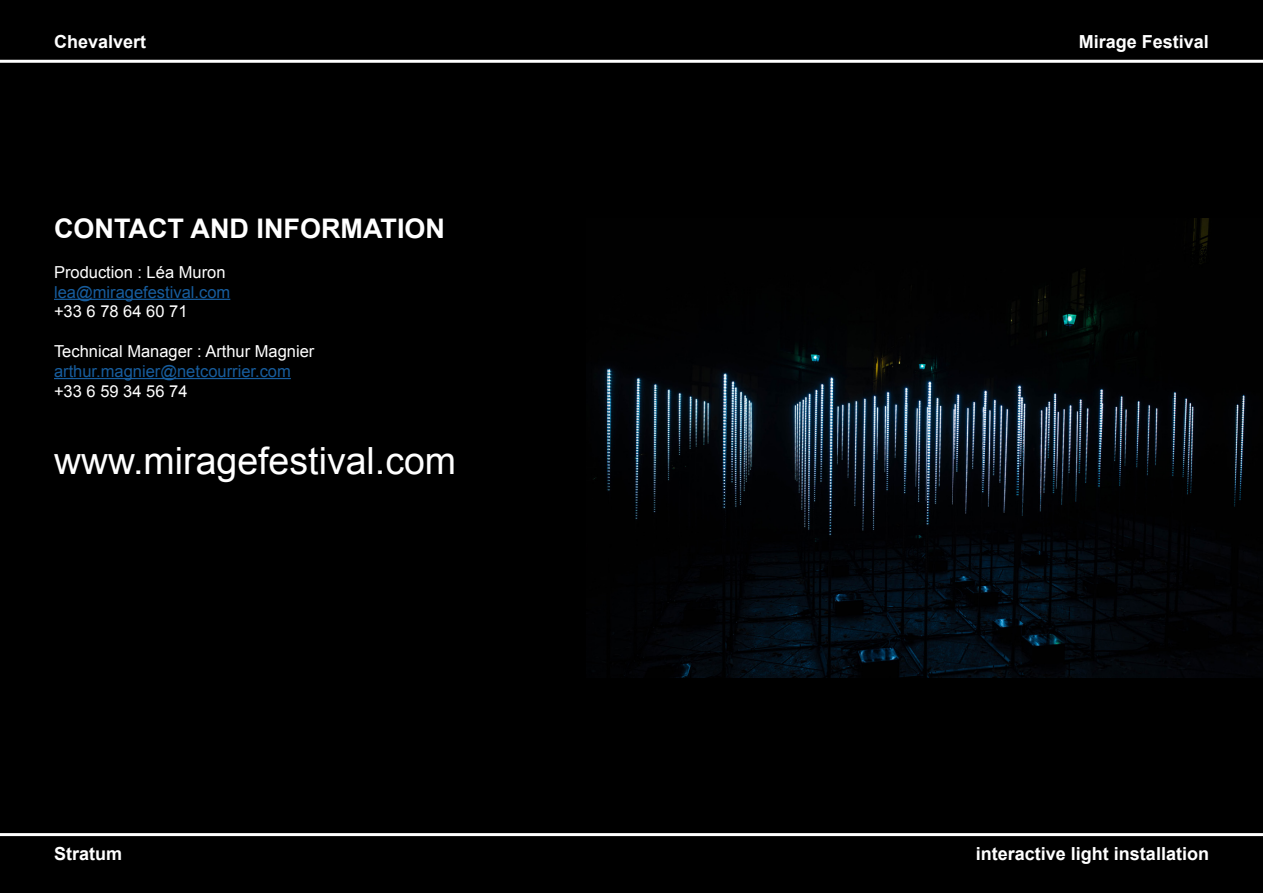
<style>
.page{position:relative;width:1263px;height:893px;background:#000}
.page>*{position:absolute;margin:0;border:0;box-sizing:border-box;transform-origin:0 0}
.t1{font:37.5px "Arial";color:#fff}
.t2{font:700 27px "Arial";color:#fff}
.t3{font:700 18px "Arial";color:#fff}
.t4{font:16.5px "Arial";color:#fff}
.t5{font:16.5px "Arial";color:#175d9e}
</style>
<div class="page">
<hr style="left:0;top:60px;width:1263px;height:3px;background:#fff">
<hr style="left:0;top:833px;width:1263px;height:3px;background:#fff">
<img style="left:593px;top:219px;width:669px;height:458px">
<hr style="left:54px;top:299px;width:176px;height:1px;background:#175d9e">
<hr style="left:54px;top:378px;width:237px;height:1px;background:#175d9e">
<p class="t3" style="left:54px;top:29px;width:94px">Chevalvert</p>
<p class="t3" style="left:1079px;top:29px;width:132px">Mirage Festival</p>
<p class="t2" style="left:54px;top:211px;width:392px">CONTACT AND INFORMATION</p>
<p class="t4" style="left:54px;top:261px;width:173px">Production : Léa Muron</p>
<p class="t5" style="left:54px;top:281px;width:178px">lea@miragefestival.com</p>
<p class="t4" style="left:54px;top:301px;width:135px">+33 6 78 64 60 71</p>
<p class="t4" style="left:54px;top:340px;width:262px">Technical Manager : Arthur Magnier</p>
<p class="t5" style="left:54px;top:360px;width:238px">arthur.magnier@netcourrier.com</p>
<p class="t4" style="left:54px;top:380px;width:135px">+33 6 59 34 56 74</p>
<p class="t1" style="left:54px;top:436px;width:404px">www.miragefestival.com</p>
<p class="t3" style="left:54px;top:841px;width:70px">Stratum</p>
<p class="t3" style="left:976px;top:841px;width:235px">interactive light installation</p>
</div>
